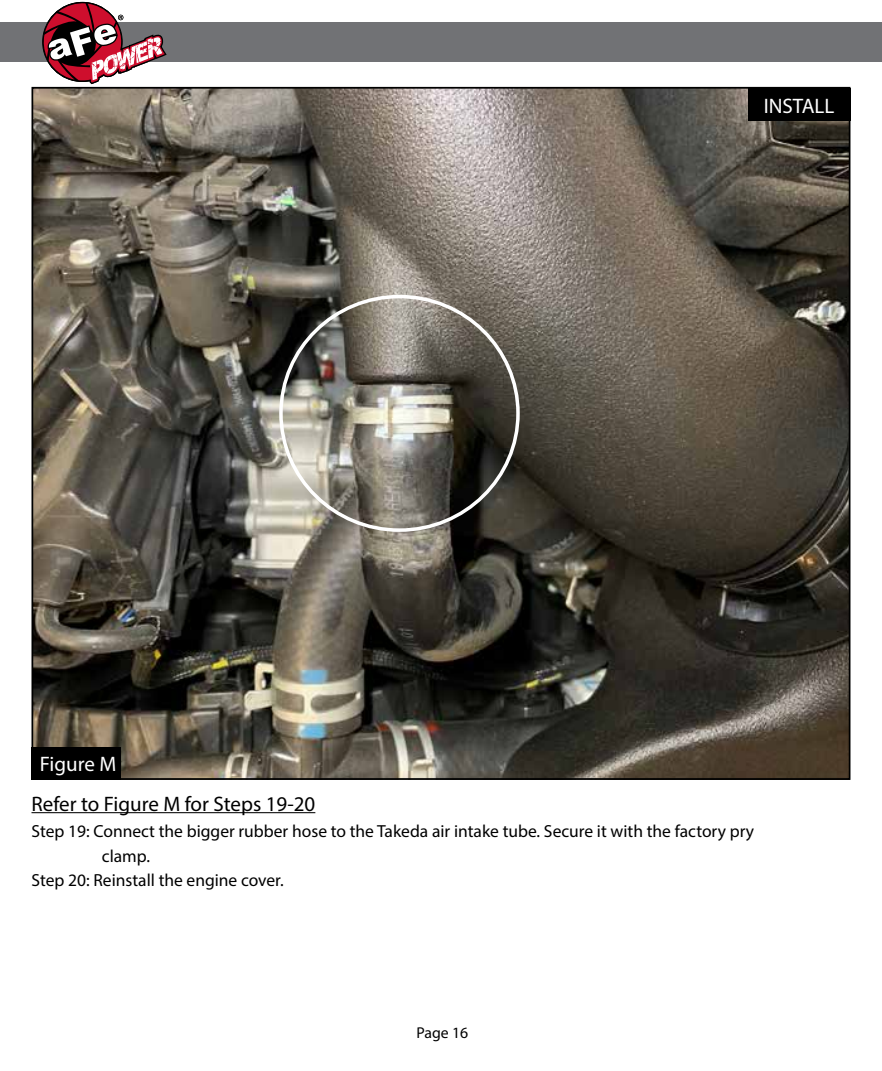
<style>
.page{position:relative;width:882px;height:1071px;background:#fff}
.page>*{position:absolute;margin:0;border:0;box-sizing:border-box;transform-origin:0 0}
.t1{font:21px "Myriad Pro";color:#000}
.t2{font:21px "Myriad Pro";color:#fff}
.t3{font:17.5px "Myriad Pro";color:#000}
.t4{font:15.75px "Myriad Pro";color:#000}
</style>
<div class="page">
<img style="left:35px;top:90px;width:812px;height:687px">
<div style="left:0;top:23px;width:882px;height:39px;background:#717275"></div>
<svg style="left:43px;top:3px;width:124px;height:82px"></svg>
<hr style="left:32px;top:812px;width:283px;height:1px;background:#000">
<div style="left:32px;top:747px;width:89px;height:33px;background:#000"></div>
<div style="left:748px;top:88px;width:102px;height:33px;background:#000"></div>
<p class="t2" style="left:764px;top:93px;width:72px">INSTALL</p>
<p class="t2" style="left:40px;top:751px;width:78px">Figure M</p>
<p class="t1" style="left:32px;top:791px;width:285px">Refer to Figure M for Steps 19-20</p>
<p class="t3" style="left:32px;top:820px;width:724px">Step 19: Connect the bigger rubber hose to the Takeda air intake tube. Secure it with the factory pry</p>
<p class="t3" style="left:102px;top:845px;width:50px">clamp.</p>
<p class="t3" style="left:32px;top:869px;width:254px">Step 20: Reinstall the engine cover.</p>
<p class="t4" style="left:416px;top:1023px;width:53px">Page 16</p>
</div>
